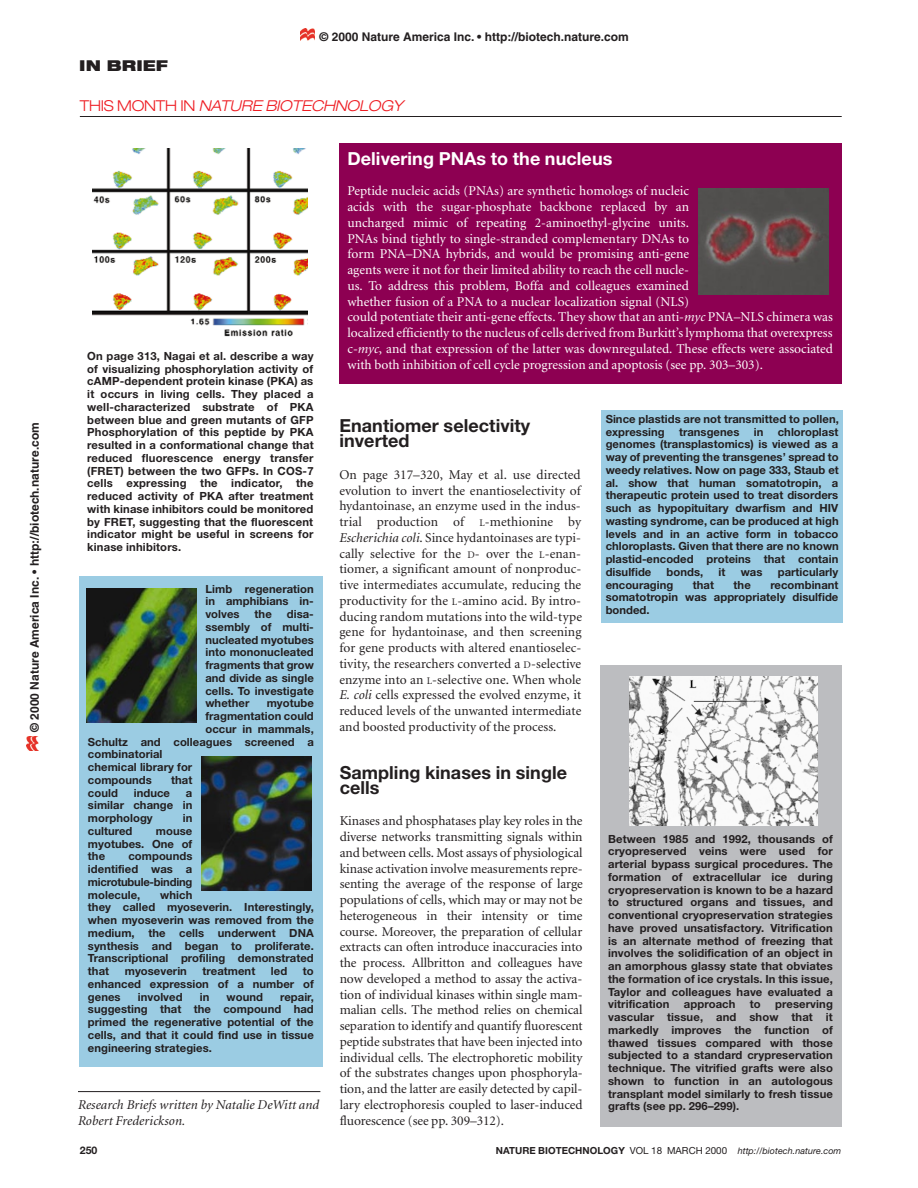
<style>
.page{position:relative;width:918px;height:1188px;background:#fff}
.page>*{position:absolute;margin:0;border:0;box-sizing:border-box;transform-origin:0 0}
.t1{font:700 18px/15.8px "Helvetica Neue";letter-spacing:.005em;color:#231f20}
.t2{font:700 18px "Helvetica Neue";letter-spacing:.005em;color:#fff}
.t3{font:italic 300 expanded 15px "Helvetica Neue";letter-spacing:-.015em;color:#ee1d23}
.t4{font:900 expanded 15px "Helvetica Neue";letter-spacing:.01em;color:#231f20}
.t5{font:13.5px/15.8px "Minion";letter-spacing:-.005em;color:#231f20;text-align:justify}
.t6{font:13.5px/15.8px "Minion";color:#fff}
.t7{font:italic 13.5px/15.8px "Minion";letter-spacing:.005em;color:#231f20}
.t8{font:700 12px "Helvetica";color:#231f20}
.t9{font:700 11.25px/12.8px "Helvetica Neue";letter-spacing:.005em;color:#231f20;text-align:justify}
.t10{font:700 10.5px "Helvetica Neue";color:#231f20}
.t11{font:italic 9px "Helvetica Neue";letter-spacing:.005em;color:#231f20}
.s1{font-style:normal}
.s2{font-style:italic}
.s3{font-size:10.2px}
.s4{font-weight:700;font-style:normal;font-size:9.75px}
.s5{font-style:normal;font-size:9.75px}
</style>
<div class="page">
<div style="left:601px;top:411px;width:242px;height:212px;background:#9bcce3"></div>
<div style="left:339px;top:144px;width:502px;height:240px;background:#8d0052"></div>
<div style="left:79px;top:576px;width:243px;height:490px;background:#9bcce3"></div>
<div style="left:600px;top:665px;width:241px;height:461px;background:#bcbdc0"></div>
<hr style="left:80px;top:116px;width:762px;height:1px;background:#231f20">
<img style="left:629px;top:677px;width:189px;height:148px">
<img style="left:87px;top:589px;width:109px;height:133px">
<img style="left:201px;top:757px;width:110px;height:133px">
<hr style="left:78px;top:1091px;width:242px;height:1px;background:#231f20">
<img style="left:698px;top:189px;width:130px;height:106px">
<img style="left:93px;top:148px;width:214px;height:189px">
<img style="left:301px;top:28px;width:14px;height:13px">
<img style="left:26px;top:736px;width:13px;height:14px">
<p class="t8" style="left:30px;top:732px;width:311px;rotate:-90deg">© 2000 Nature America Inc. • http://biotech.nature.com</p>
<h2 class="t4" style="left:79px;top:60px;width:90px">IN BRIEF</h2>
<p class="t8" style="left:320px;top:32px;width:311px">© 2000 Nature America Inc. • http://biotech.nature.com</p>
<h2 class="t3" style="left:80px;top:100px;width:325px"><span class="s1">T H I S M O N T H I N</span> NATURE BIOTECHNOLOGY</h2>
<p class="t9" style="left:87px;top:351px;width:228px">On page 313, Nagai et al. describe a way of visualizing phosphorylation activity of cAMP-dependent protein kinase (PKA) as it occurs in living cells. They placed a well-characterized substrate of PKA between blue and green mutants of GFP Phosphorylation of this peptide by PKA resulted in a conformational change that reduced fluorescence energy transfer (FRET) between the two GFPs. In COS-7 cells expressing the indicator, the reduced activity of PKA after treatment with kinase inhibitors could be monitored by FRET, suggesting that the fluorescent indicator might be useful in screens for kinase inhibitors.</p>
<p class="t9" style="left:205px;top:583px;width:110px">Limb regeneration in amphibians in&shy;volves</p>
<p class="t9" style="left:205px;top:609px;width:110px;text-indent:81px">disa&shy;ssembly of multi&shy;nucleated myotubes into mononucleated fragments that grow and divide as single cells. To investigate whether</p>
<p class="t9" style="left:255px;top:609px;width:19px">the</p>
<p class="t9" style="left:267px;top:698px;width:49px">myotube</p>
<p class="t9" style="left:205px;top:711px;width:110px">fragmentation could</p>
<p class="t9" style="left:205px;top:723px;width:110px">occur in mammals,</p>
<p class="t9" style="left:88px;top:736px;width:227px">Schultz and colleagues screened a</p>
<p class="t9" style="left:88px;top:749px;width:76px">combinatorial</p>
<p class="t9" style="left:88px;top:762px;width:106px">chemical library for</p>
<p class="t9" style="left:88px;top:774px;width:65px">compounds</p>
<p class="t9" style="left:171px;top:774px;width:23px">that</p>
<p class="t9" style="left:88px;top:787px;width:32px">could</p>
<p class="t9" style="left:134px;top:787px;width:38px">induce</p>
<p class="t9" style="left:88px;top:787px;width:106px;text-indent:98px">a similar change in morphology</p>
<p class="t9" style="left:183px;top:813px;width:11px">in</p>
<p class="t9" style="left:88px;top:825px;width:46px">cultured</p>
<p class="t9" style="left:88px;top:825px;width:106px;text-indent:68px">mouse myotubes. One of the</p>
<p class="t9" style="left:88px;top:851px;width:106px;text-indent:40px">compounds identified was a microtubule-binding molecule,</p>
<p class="t9" style="left:88px;top:889px;width:227px;text-align:left;text-indent:72px">which<br>they called myoseverin. Interestingly, when myoseverin was removed from the medium, the cells underwent DNA synthesis and began to proliferate.<br>Transcriptional profiling demonstrated that</p>
<p class="t9" style="left:125px;top:966px;width:64px">myoseverin</p>
<p class="t9" style="left:203px;top:966px;width:54px">treatment</p>
<p class="t9" style="left:271px;top:966px;width:18px">led</p>
<p class="t9" style="left:88px;top:966px;width:227px;text-indent:215px">to enhanced expression of a number of genes</p>
<p class="t9" style="left:88px;top:991px;width:227px;text-indent:192px">repair, suggesting that the compound had primed the regenerative potential of the cells, and that it could find use in tissue engineering strategies.</p>
<p class="t9" style="left:138px;top:991px;width:46px">involved</p>
<p class="t9" style="left:200px;top:991px;width:11px">in</p>
<p class="t9" style="left:227px;top:991px;width:38px">wound</p>
<p class="t7" style="left:78px;top:1098px;width:243px">Research Briefs written by Natalie DeWitt and<br>Robert Frederickson.</p>
<h1 class="t2" style="left:347px;top:152px;width:266px">Delivering PNAs to the nucleus</h1>
<p class="t6" style="left:347px;top:184px;width:487px">Peptide nucleic acids (PNAs) are synthetic homologs of nucleic<br>acids with the sugar-phosphate backbone replaced by an<br>uncharged mimic of repeating 2-aminoethyl-glycine units.<br>PNAs bind tightly to single-stranded complementary DNAs to<br>form PNA–DNA hybrids, and would be promising anti-gene<br>agents were it not for their limited ability to reach the cell nucle-<br>us. To address this problem, Boffa and colleagues examined<br>whether fusion of a PNA to a nuclear localization signal (NLS)<br>could potentiate their anti-gene effects. They show that an anti-<span class="s2">myc</span> PNA–NLS chimera was localized efficiently to the nucleus of cells derived from Burkitt’s lymphoma that overexpress c-<span class="s2">myc</span>, and that expression of the latter was downregulated. These effects were associated with both inhibition of cell cycle progression and apoptosis (see pp. 303–303).</p>
<h1 class="t1" style="left:339px;top:419px;width:192px">Enantiomer selectivity inverted</h1>
<p class="t5" style="left:339px;top:468px;width:244px">On page 317–320, May et al. use directed evolution to invert the enantioselectivity of hydantoinase, an enzyme used in the indus&shy;trial production of <span class="s3">L</span>-methionine by <span class="s2">Escherichia coli</span>. Since hydantoinases are typi&shy;cally selective for the <span class="s3">D</span>- over the <span class="s3">L</span>-enan&shy;tiomer, a significant amount of nonproduc&shy;tive intermediates accumulate, reducing the productivity for the <span class="s3">L</span>-amino acid. By intro&shy;ducing random mutations into the wild-type gene for hydantoinase, and then screening for gene products with altered enantioselec&shy;tivity, the researchers converted a <span class="s3">D</span>-selective enzyme into an <span class="s3">L</span>-selective one. When whole <span class="s2">E. coli</span> cells expressed the evolved enzyme, it reduced levels of the unwanted intermediate and boosted productivity of the process.</p>
<h1 class="t1" style="left:340px;top:766px;width:229px">Sampling kinases in single cells</h1>
<p class="t5" style="left:340px;top:814px;width:245px">Kinases and phosphatases play key roles in the diverse networks transmitting signals within and between cells. Most assays of physiological kinase activation involve measurements repre&shy;senting the average of the response of large populations of cells, which may or may not be heterogeneous in their intensity or time course. Moreover, the preparation of cellular extracts can often introduce inaccuracies into the process. Allbritton and colleagues have now developed a method to assay the activa&shy;tion of individual kinases within single mam&shy;malian cells. The method relies on chemical separation to identify and quantify fluorescent peptide substrates that have been injected into individual cells. The electrophoretic mobility of the substrates changes upon phosphoryla&shy;tion, and the latter are easily detected by capil&shy;lary electrophoresis coupled to laser-induced fluorescence (see pp. 309–312).</p>
<p class="t9" style="left:606px;top:414px;width:235px">Since plastids are not transmitted to pollen, expressing</p>
<p class="t9" style="left:606px;top:426px;width:235px;text-indent:172px">chloroplast genomes (transplastomics) is viewed as a way of preventing the transgenes’ spread to weedy relatives. Now on page 333, Staub et al. show that human somatotropin, a therapeutic protein used to treat disorders such as hypopituitary dwarfism and HIV wasting syndrome, can be produced at high levels and in an active form in tobacco chloroplasts. Given that there are no known plastid-encoded proteins that contain disulfide</p>
<p class="t9" style="left:679px;top:426px;width:62px">transgenes</p>
<p class="t9" style="left:754px;top:426px;width:11px">in</p>
<p class="t9" style="left:667px;top:567px;width:38px">bonds,</p>
<p class="t9" style="left:719px;top:567px;width:8px">it</p>
<p class="t9" style="left:741px;top:567px;width:23px">was</p>
<p class="t9" style="left:778px;top:567px;width:62px">particularly</p>
<p class="t9" style="left:606px;top:579px;width:69px">encouraging</p>
<p class="t9" style="left:693px;top:579px;width:23px">that</p>
<p class="t9" style="left:734px;top:579px;width:19px">the</p>
<p class="t9" style="left:606px;top:579px;width:234px;text-indent:165px">recombinant somatotropin was appropriately disulfide bonded.</p>
<p class="t9" style="left:608px;top:833px;width:226px">Between 1985 and 1992, thousands of cryopreserved veins were used for arterial bypass surgical procedures. The formation of extracellular ice during cryopreservation is known to be a hazard to structured organs and tissues, and conventional cryopreservation strategies have proved unsatisfactory. Vitrification is an alternate method of freezing that involves the solidification of an object in an amorphous glassy state that obviates the formation of ice crystals. In this issue, Taylor and colleagues have evaluated a vitrification</p>
<p class="t9" style="left:608px;top:999px;width:226px;text-indent:167px">preserving vascular tissue, and show that it markedly improves the function of thawed tissues compared with those subjected to a standard crypreservation technique. The vitrified grafts were also shown to function in an autologous transplant model similarly to fresh tissue grafts (see pp. 296–299).</p>
<p class="t9" style="left:684px;top:999px;width:53px">approach</p>
<p class="t9" style="left:750px;top:999px;width:12px">to</p>
<p class="t10" style="left:80px;top:1146px;width:19px">250</p>
<p class="t11" style="left:496px;top:1147px;width:347px"><span class="s4">NATURE BIOTECHNOLOGY</span> <span class="s5">VOL 18 MARCH 2000</span> http://biotech.nature.com</p>
</div>
